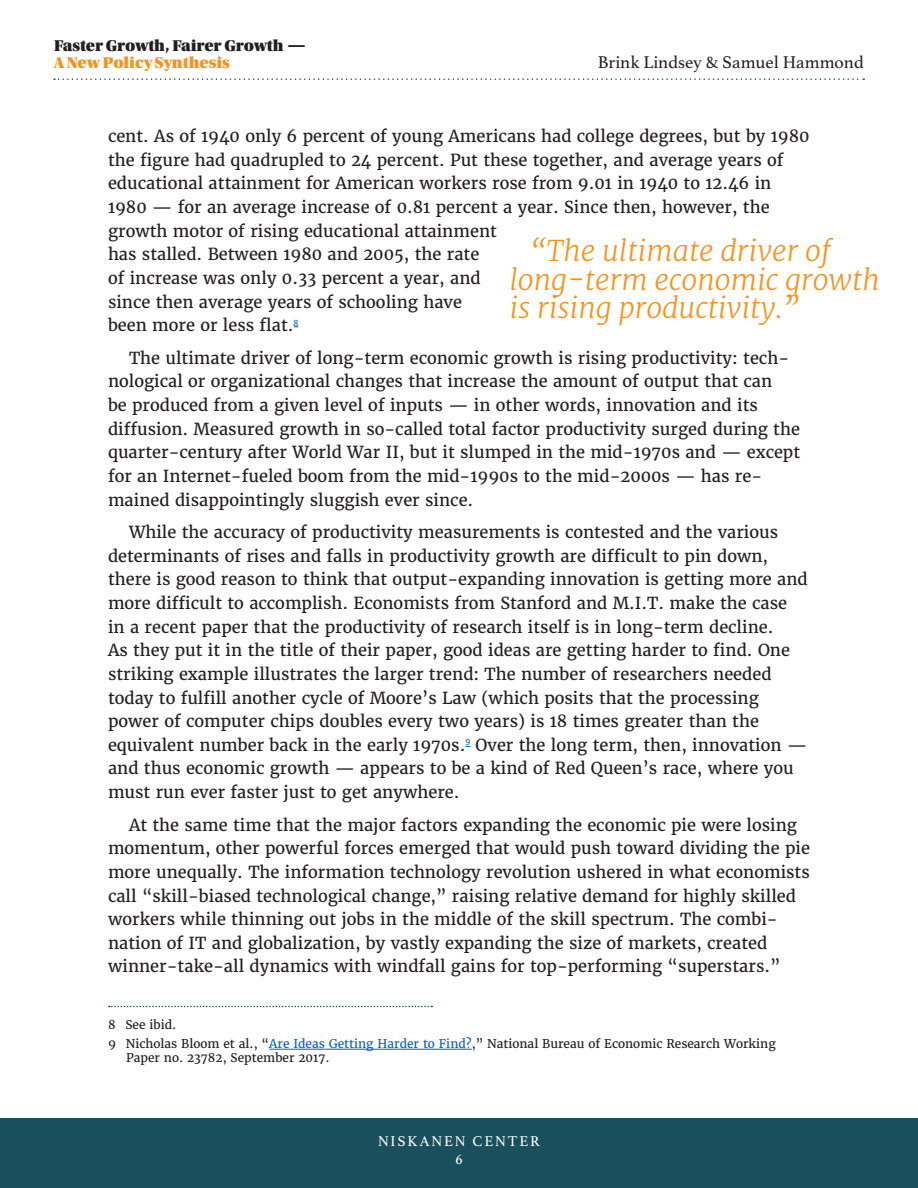
<style>
.page{position:relative;width:918px;height:1188px;background:#fff}
.page>*{position:absolute;margin:0;border:0;box-sizing:border-box;transform-origin:0 0}
.Block_quote{font:italic 300 28.5px/28.5px "Merriweather";color:#f7931d}
.t1{font:18px "Athelas";color:#231f20}
.Body{font:16.5px/23.7px "Merriweather";color:#231f20}
.t2{font:16.5px "Utopia Std Black Headline";color:#231f20}
.t3{font:16.5px "Utopia Std Black Headline";color:#f7931d}
.t4{font:15px "Athelas";letter-spacing:.12em;color:#fff}
.Footnote_text{font:12px/13.5px "Merriweather";color:#231f20}
.s1{font-family:"Merriweather";font-weight:800}
.s2{color:#0563c1}
</style>
<div class="page">
<div style="left:0;top:1119px;width:918px;height:69px;background:#1a505d"></div>
<svg style="left:54px;top:78px;width:810px;height:2px"></svg>
<svg style="left:109px;top:1006px;width:323px;height:1px"></svg>
<hr style="left:269px;top:1049px;width:203px;height:1px;background:#0563c1">
<p class="t2" style="left:54px;top:37px;width:254px">Faster Growth, Fairer Growth <span class="s1">—</span></p>
<p class="t3" style="left:54px;top:54px;width:177px">A New Policy Synthesis</p>
<p class="t1" style="left:598px;top:52px;width:268px">Brink Lindsey &amp; Samuel Hammond</p>
<p class="Body" style="left:108px;top:125px;width:703px">cent. As of 1940 only 6 percent of young Americans had college degrees, but by 1980 the figure had quadrupled to 24 percent. Put these together, and average years of educational attainment for American workers rose from 9.01 in 1940 to 12.46 in 1980 — for an average increase of 0.81 percent a year. Since then, however, the growth motor of rising educational attainment<br>has stalled. Between 1980 and 2005, the rate<br>of increase was only 0.33 percent a year, and<br>since then average years of schooling have<br>been more or less flat.<sup>8</sup></p>
<p class="Body" style="left:108px;top:346px;width:694px;text-indent:21px">The ultimate driver of long-term economic growth is rising productivity: tech&shy;nological or organizational changes that increase the amount of output that can<br>be produced from a given level of inputs — in other words, innovation and its diffusion. Measured growth in so-called total factor productivity surged during the quarter-century after World War II, but it slumped in the mid-1970s and — except for an Internet-fueled boom from the mid-1990s to the mid-2000s — has re&shy;mained disappointingly sluggish ever since.</p>
<p class="Body" style="left:108px;top:521px;width:701px;text-indent:21px">While the accuracy of productivity measurements is contested and the various determinants of rises and falls in productivity growth are difficult to pin down, there is good reason to think that output-expanding innovation is getting more and more difficult to accomplish. Economists from Stanford and M.I.T. make the case in a recent paper that the productivity of research itself is in long-term decline.<br>As they put it in the title of their paper, good ideas are getting harder to find. One striking example illustrates the larger trend: The number of researchers needed today to fulfill another cycle of Moore’s Law (which posits that the processing power of computer chips doubles every two years) is 18 times greater than the equivalent number back in the early 1970s.<sup>9</sup> Over the long term, then, innovation — and thus economic growth — appears to be a kind of Red Queen’s race, where you must run ever faster just to get anywhere.</p>
<p class="Body" style="left:108px;top:813px;width:703px;text-indent:21px">At the same time that the major factors expanding the economic pie were losing momentum, other powerful forces emerged that would push toward dividing the pie more unequally. The information technology revolution ushered in what economists call “skill-biased technological change,” raising relative demand for highly skilled workers while thinning out jobs in the middle of the skill spectrum. The combi&shy;nation of IT and globalization, by vastly expanding the size of markets, created winner-take-all dynamics with windfall gains for top-performing “superstars.”</p>
<p class="Block_quote" style="left:509px;top:237px;width:372px;text-indent:21px">“The ultimate driver of long-term economic growth is rising productivity.”</p>
<p class="Footnote_text" style="left:108px;top:1018px;width:70px">8 See ibid.</p>
<p class="Footnote_text" style="left:126px;top:1037px;width:651px;text-indent:-18px">9 Nicholas Bloom et al., “<span class="s2">Are Ideas Getting Harder to Find?</span>,” National Bureau of Economic Research Working<br>Paper no. 23782, September 2017.</p>
<p class="t4" style="left:378px;top:1132px;width:163px">NISKANEN CENTER</p>
<p class="t4" style="left:455px;top:1151px;width:9px">6</p>
</div>
